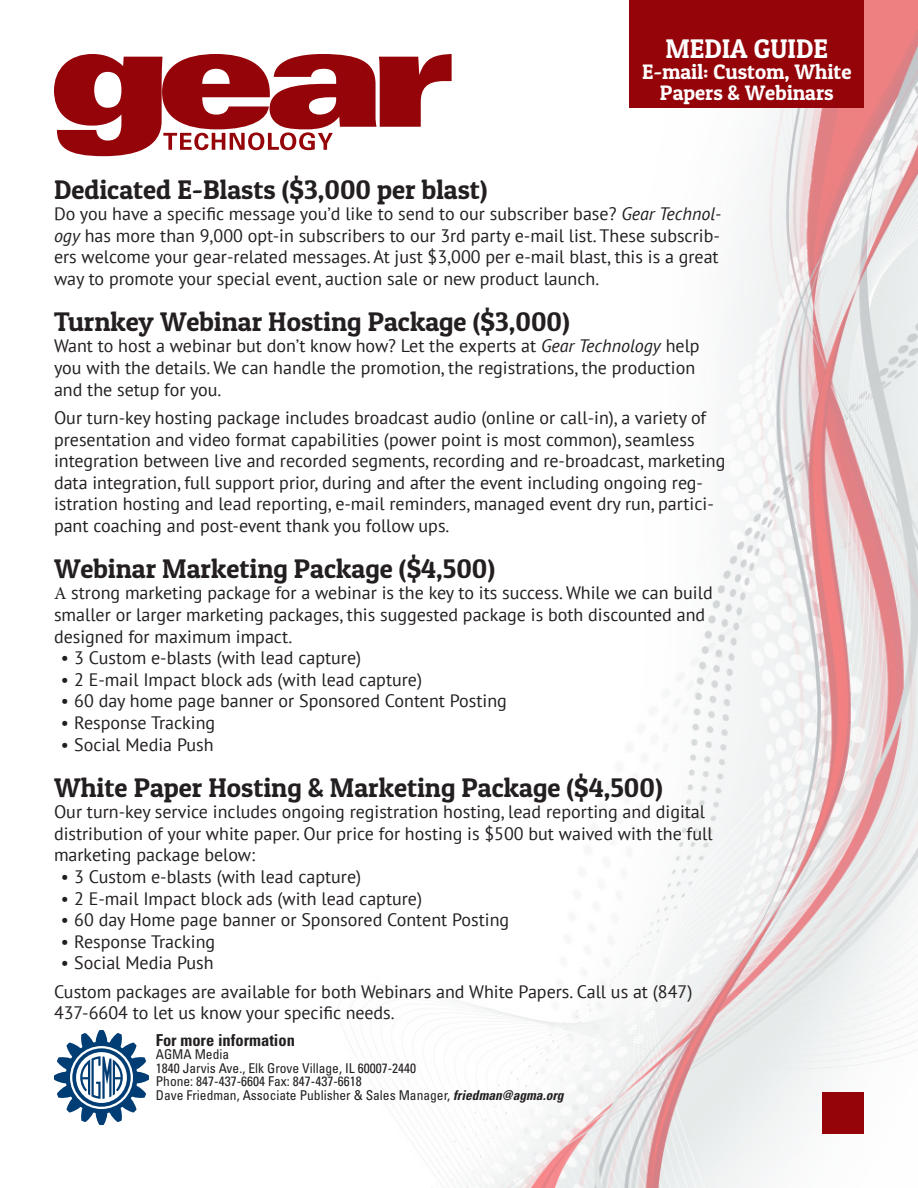
<style>
.page{position:relative;width:918px;height:1188px;background:#fff}
.page>*{position:absolute;margin:0;border:0;box-sizing:border-box;transform-origin:0 0}
.t1{font:27px "Patua One";color:#231f20}
.t2{font:27px "Patua One";color:#fff}
.t3{font:21px/21px "Patua One";color:#fff;text-align:center}
.t4{font:18px/21.6px "PT Sans";color:#231f20}
.FMI_Header{font:700 condensed 16.5px "Univers LT Std";color:#231f20}
.FMI_Company_Info{font:condensed 13.5px "Univers LT Std";color:#231f20}
.s1{font-style:italic}
.s2{font-family:"Minion Pro"}
.s3{font-weight:700;font-style:italic}
</style>
<div class="page">
<img style="left:341px;top:0;width:577px;height:1188px">
<div style="left:823px;top:1093px;width:41px;height:41px;background:#940408"></div>
<svg style="left:54px;top:54px;width:398px;height:102px"></svg>
<div style="left:630px;top:0;width:234px;height:107px;background:#940408"></div>
<svg style="left:54px;top:1030px;width:95px;height:95px"></svg>
<p class="t2" style="left:666px;top:32px;width:164px">MEDIA GUIDE</p>
<p class="t3" style="left:642px;top:61px;width:211px">E-mail: Custom, White<br>Papers &amp; Webinars</p>
<p class="t1" style="left:54px;top:172px;width:435px">Dedicated E-Blasts ($3,000 per blast)</p>
<p class="t4" style="left:54px;top:203px;width:669px">Do you have a specific message you’d like to send to our subscriber base? <span class="s1">Gear Technol&shy;ogy</span> has more than 9,000 opt-in subscribers to our 3rd party e-mail list. These subscrib&shy;ers welcome your gear-related messages. At just $3,000 per e-mail blast, this is a great way to promote your special event, auction sale or new product launch.</p>
<p class="t1" style="left:54px;top:305px;width:517px">Turnkey Webinar Hosting Package ($3,000)</p>
<p class="t4" style="left:54px;top:335px;width:647px">Want to host a webinar but don’t know how? Let the experts at <span class="s1">Gear Technology</span> help you with the details. We can handle the promotion, the registrations, the production and the setup for you.</p>
<p class="t4" style="left:54px;top:406px;width:673px">Our turn-key hosting package includes broadcast audio (online or call-in), a variety of presentation and video format capabilities (power point is most common), seamless integration between live and recorded segments, recording and re-broadcast, marketing data integration, full support prior, during and after the event including ongoing reg&shy;istration hosting and lead reporting, e-mail reminders, managed event dry run, partici&shy;pant coaching and post-event thank you follow ups.</p>
<p class="t1" style="left:54px;top:552px;width:443px">Webinar Marketing Package ($4,500)</p>
<p class="t4" style="left:54px;top:582px;width:660px"><span class="s2">A</span> strong marketing package for a webinar is the key to its success. While we can build smaller or larger marketing packages, this suggested package is both discounted and designed for maximum impact.</p>
<p class="t4" style="left:61px;top:647px;width:302px">• 3 Custom e-blasts (with lead capture)</p>
<p class="t4" style="left:61px;top:668px;width:363px">• 2 E-mail Impact block ads (with lead capture)</p>
<p class="t4" style="left:61px;top:690px;width:448px">• 60 day home page banner or Sponsored Content Posting</p>
<p class="t4" style="left:61px;top:712px;width:156px">• Response Tracking</p>
<p class="t4" style="left:61px;top:733px;width:154px">• Social Media Push</p>
<p class="t1" style="left:54px;top:770px;width:610px">White Paper Hosting &amp; Marketing Package ($4,500)</p>
<p class="t4" style="left:54px;top:801px;width:660px">Our turn-key service includes ongoing registration hosting, lead reporting and digital distribution of your white paper. Our price for hosting is $500 but waived with the full marketing package below:</p>
<p class="t4" style="left:61px;top:865px;width:302px">• 3 Custom e-blasts (with lead capture)</p>
<p class="t4" style="left:61px;top:887px;width:363px">• 2 E-mail Impact block ads (with lead capture)</p>
<p class="t4" style="left:61px;top:909px;width:450px">• 60 day Home page banner or Sponsored Content Posting</p>
<p class="t4" style="left:61px;top:930px;width:156px">• Response Tracking</p>
<p class="t4" style="left:61px;top:952px;width:154px">• Social Media Push</p>
<p class="t4" style="left:54px;top:980px;width:640px">Custom packages are available for both Webinars and White Papers. Call us at (847)<br>437-6604 to let us know your specific needs.</p>
<p class="FMI_Header" style="left:156px;top:1030px;width:141px">For more information</p>
<p class="FMI_Company_Info" style="left:156px;top:1046px;width:75px">AGMA Media</p>
<p class="FMI_Company_Info" style="left:156px;top:1060px;width:262px">1840 Jarvis Ave., Elk Grove Village, IL 60007-2440</p>
<p class="FMI_Company_Info" style="left:156px;top:1073px;width:208px">Phone: 847-437-6604 Fax: 847-437-6618</p>
<p class="FMI_Company_Info" style="left:156px;top:1087px;width:409px">Dave Friedman, Associate Publisher &amp; Sales Manager, <span class="s3">friedman@agma.org</span></p>
</div>
